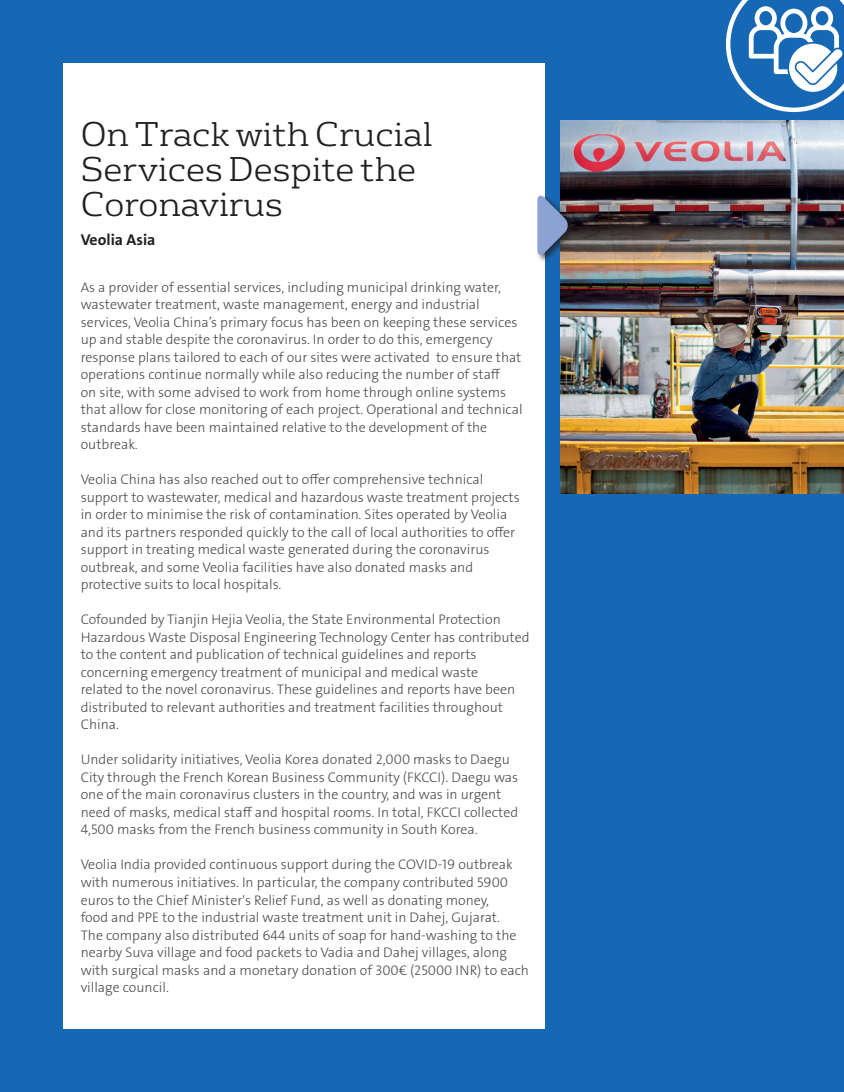
<style>
.page{position:relative;width:844px;height:1092px;background:#fff}
.page>*{position:absolute;margin:0;border:0;box-sizing:border-box;transform-origin:0 0}
.t1{font:300 33.25px/35px "FS Rufus";color:#231f20}
.t2{font:15.75px "The Sans Veolia W7 Bld";color:#231f20}
.t3{font:14px/17.5px "The Sans Veolia W3 Lig";color:#4b4c4d}
</style>
<div class="page">
<div style="left:1px;top:0;width:842px;height:1091px;background:#1768b4"></div>
<img style="left:560px;top:121px;width:283px;height:372px">
<div style="left:63px;top:63px;width:481px;height:965px;background:#fff"></div>
<div style="left:535px;top:194px;width:41px;height:69px;background:#231f20;opacity:.75"></div>
<svg style="left:537px;top:194px;width:31px;height:63px;background:#7085ab"></svg>
<svg style="left:725px;top:0;width:118px;height:112px"></svg>
<h1 class="t1" style="left:81px;top:114px;width:353px">On Track with Crucial<br>Services Despite the<br>Coronavirus</h1>
<p class="t2" style="left:81px;top:229px;width:76px">Veolia Asia</p>
<p class="t3" style="left:81px;top:278px;width:443px">As a provider of essential services, including municipal drinking water, wastewater treatment, waste management, energy and industrial services, Veolia China’s primary focus has been on keeping these services up and stable despite the coronavirus. In order to do this, emergency response plans tailored to each of our sites were activated to ensure that operations continue normally while also reducing the number of staff<br>on site, with some advised to work from home through online systems that allow for close monitoring of each project. Operational and technical standards have been maintained relative to the development of the outbreak.</p>
<p class="t3" style="left:81px;top:471px;width:440px">Veolia China has also reached out to offer comprehensive technical support to wastewater, medical and hazardous waste treatment projects in order to minimise the risk of contamination. Sites operated by Veolia and its partners responded quickly to the call of local authorities to offer support in treating medical waste generated during the coronavirus outbreak, and some Veolia facilities have also donated masks and protective suits to local hospitals.</p>
<p class="t3" style="left:81px;top:611px;width:450px">Cofounded by Tianjin Hejia Veolia, the State Environmental Protection Hazardous Waste Disposal Engineering Technology Center has contributed to the content and publication of technical guidelines and reports concerning emergency treatment of municipal and medical waste<br>related to the novel coronavirus. These guidelines and reports have been distributed to relevant authorities and treatment facilities throughout China.</p>
<p class="t3" style="left:81px;top:751px;width:439px">Under solidarity initiatives, Veolia Korea donated 2,000 masks to Daegu City through the French Korean Business Community (FKCCI). Daegu was one of the main coronavirus clusters in the country, and was in urgent need of masks, medical staff and hospital rooms. In total, FKCCI collected 4,500 masks from the French business community in South Korea.</p>
<p class="t3" style="left:81px;top:856px;width:449px">Veolia India provided continuous support during the COVID-19 outbreak with numerous initiatives. In particular, the company contributed 5900 euros to the Chief Minister's Relief Fund, as well as donating money,<br>food and PPE to the industrial waste treatment unit in Dahej, Gujarat.<br>The company also distributed 644 units of soap for hand-washing to the nearby Suva village and food packets to Vadia and Dahej villages, along with surgical masks and a monetary donation of 300€ (25000 INR) to each village council.</p>
</div>
